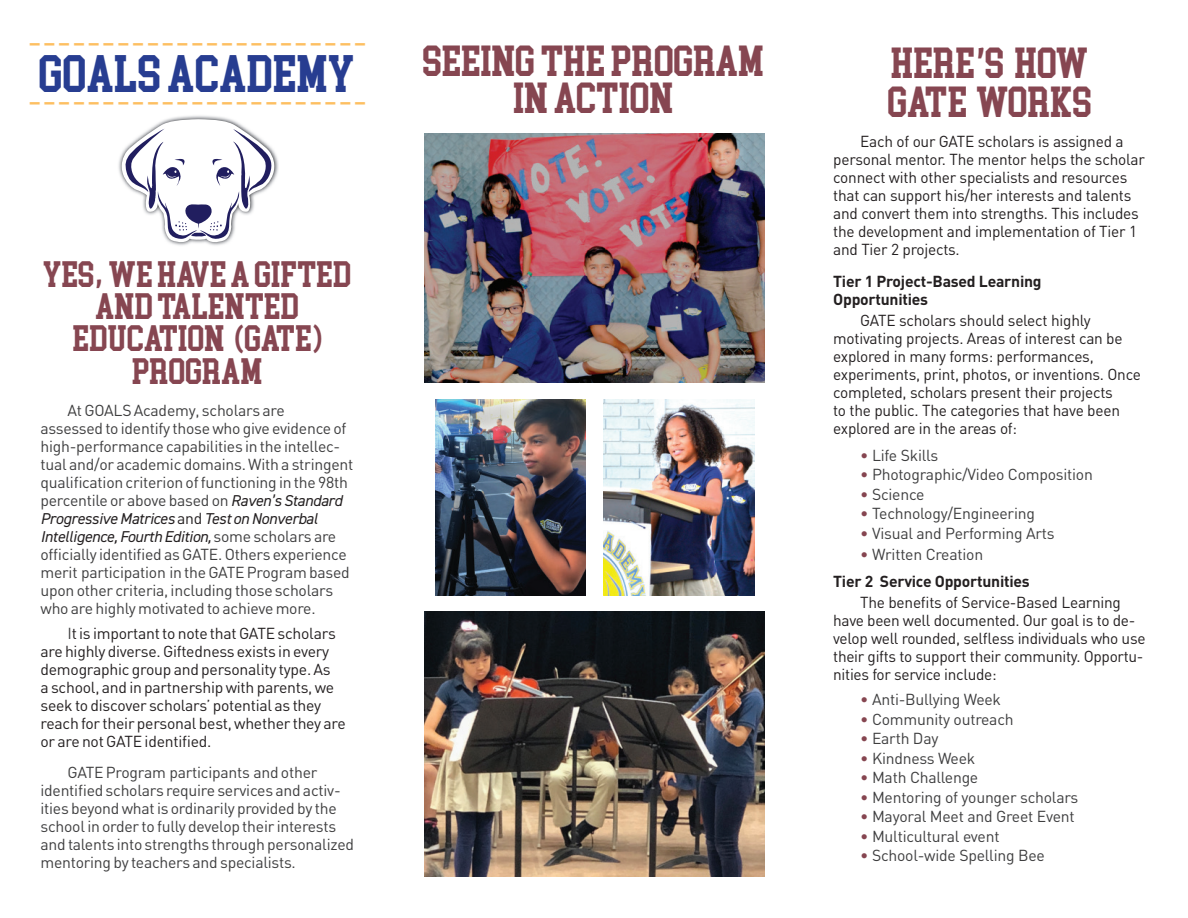
<style>
.page{position:relative;width:1188px;height:918px;background:#fff}
.page>*{position:absolute;margin:0;border:0;box-sizing:border-box;transform-origin:0 0}
.t1{font:47.25px "College Block 2.0";letter-spacing:-.015em;color:#273d91}
.t2{font:39px/37.5px "College Block 2.0";letter-spacing:-.02em;color:#864651;text-align:center}
.t3{font:36px "DIN";color:#fdbf62}
.t4{font:33px/32.2px "College Block 2.0";letter-spacing:-.015em;color:#864651;text-align:center}
.t5{font:15.75px/18px "DIN";letter-spacing:-.015em;color:#231f20}
.t6{font:15.75px/18px "DIN";letter-spacing:-.015em;color:#3e3e3f}
.t7{font:700 15.75px/18px "DIN";letter-spacing:-.015em;color:#231f20}
.t8{font:italic 15.75px/18px "DIN2014";letter-spacing:-.015em;color:#231f20}
.s1{font-family:"Rawson Pro";font-weight:600;font-size:38.25px}
.s2{font-family:"Rawson Pro";font-weight:600;font-size:33.75px}
.s3{font-family:"DIN2014";font-style:italic;color:#231f20}
.s4{font-family:"DIN";font-style:normal}
.s5{font-family:"DIN";font-style:normal;color:#3e3e3f}
.s6{color:#3e3e3f}
.s7{font-family:"Rawson Pro";font-weight:600;font-size:48px}
.s8{color:#864651}
.s9{font-weight:400;color:#864651}
.s10{font-weight:400;color:#3e3e3f}
</style>
<div class="page">
<img style="left:435px;top:399px;width:150px;height:197px">
<img style="left:424px;top:612px;width:341px;height:264px">
<img style="left:604px;top:399px;width:150px;height:197px">
<img style="left:424px;top:134px;width:341px;height:248px">
<img style="left:118px;top:115px;width:161px;height:131px">
<svg style="left:120px;top:119px;width:156px;height:124px"></svg>
<h3 class="t3" style="left:27px;top:18px;width:342px">-----------------------</h3>
<h1 class="t1" style="left:40px;top:41px;width:318px">GOALS ACADEMY</h1>
<h3 class="t3" style="left:27px;top:77px;width:342px">-----------------------</h3>
<h3 class="t4" style="left:44px;top:257px;width:310px">YES<span class="s1">,</span> WE HAVE A GIFTED<br>AND TALENTED<br>EDUCATION <span class="s2">(</span>GATE<span class="s2">)<br></span>PROGRAM</h3>
<p class="t6" style="left:41px;top:401px;width:314px;text-indent:27px">At GOALS Academy, scholars are<br>assessed to identify those who give evidence of high-performance capabilities in the intellec&shy;tual and/or academic domains. With a stringent qualification criterion of functioning in the 98th percentile or above based on <span class="s3">Raven’s Standard</span></p>
<p class="t8" style="left:41px;top:509px;width:297px">Progressive Matrices <span class="s4">and</span> Test on Nonverbal<br>Intelligence, Fourth Edition, <span class="s5">some scholars are</span></p>
<p class="t6" style="left:41px;top:545px;width:311px">officially identified as GATE. Others experience merit participation in the GATE Program based upon other criteria, including those scholars who are highly motivated to achieve more.</p>
<p class="t5" style="left:41px;top:624px;width:307px;text-indent:27px"><span class="s6">I</span>t is important to note that GATE scholars are highly diverse. Giftedness exists in every demographic group and personality type. As<br>a school, and in partnership with parents, we seek to discover scholars’ potential as they reach for their personal best, whether they are or are not GATE identified.</p>
<p class="t6" style="left:41px;top:763px;width:315px;text-indent:27px">GATE Program participants and other identified scholars require services and activ&shy;ities beyond what is ordinarily provided by the school in order to fully develop their interests and talents into strengths through personalized mentoring by teachers and specialists.</p>
<h2 class="t2" style="left:424px;top:41px;width:343px">SEEING THE PROGRAM<br>IN ACTION</h2>
<h2 class="t2" style="left:888px;top:43px;width:206px;line-height:39px;text-align:left">HERE<span class="s7">’</span>S HOW<br>GATE WORKS</h2>
<p class="t5" style="left:833px;top:132px;width:313px;text-indent:27px">Each of our GATE scholars is assigned a personal mentor. The mentor helps the scholar connect with other specialists and resources that can support his/her interests and talents and convert them into strengths. This includes the development and implementation of Tier 1 and Tier 2 projects.</p>
<p class="t7" style="left:833px;top:271px;width:210px">Tier 1 Project-Based Learning<br>Opportunities</p>
<p class="t5" style="left:833px;top:311px;width:309px;text-indent:27px">GATE scholars should select highly motivating projects. Areas of interest can be explored in many forms: performances, experiments, print, photos, or inventions. Once completed, scholars present their projects<br>to the public. The categories that have been explored are in the areas of:</p>
<p class="t6" style="left:860px;top:446px;width:80px"><span class="s8">•</span> Life Skills</p>
<p class="t6" style="left:860px;top:465px;width:234px"><span class="s8">•</span> Photographic/Video Composition</p>
<p class="t6" style="left:860px;top:485px;width:66px"><span class="s8">•</span> Science</p>
<p class="t6" style="left:860px;top:504px;width:176px"><span class="s8">•</span> Technology/Engineering</p>
<p class="t6" style="left:860px;top:524px;width:196px"><span class="s8">•</span> Visual and Performing Arts</p>
<p class="t7" style="left:833px;top:540px;width:198px;line-height:27px;text-indent:27px"><span class="s9">•</span> <span class="s10">Written Creation<br></span>Tier 2 Service Opportunities</p>
<p class="t5" style="left:833px;top:593px;width:314px;text-indent:27px">The benefits of Service-Based Learning have been well documented. Our goal is to de&shy;velop well rounded, selfless individuals who use their gifts to support their community. Opportu&shy;nities for service include:</p>
<p class="t6" style="left:860px;top:690px;width:142px"><span class="s8">•</span> Anti-Bullying Week</p>
<p class="t6" style="left:860px;top:710px;width:155px"><span class="s8">•</span> Community outreach</p>
<p class="t6" style="left:860px;top:729px;width:80px"><span class="s8">•</span> Earth Day</p>
<p class="t6" style="left:860px;top:749px;width:117px"><span class="s8">•</span> Kindness Week</p>
<p class="t6" style="left:860px;top:768px;width:120px"><span class="s8">•</span> Math Challenge</p>
<p class="t6" style="left:860px;top:788px;width:220px"><span class="s8">•</span> Mentoring of younger scholars</p>
<p class="t6" style="left:860px;top:807px;width:216px"><span class="s8">•</span> Mayoral Meet and Greet Event</p>
<p class="t6" style="left:860px;top:827px;width:141px"><span class="s8">•</span> Multicultural event</p>
<p class="t6" style="left:860px;top:846px;width:186px"><span class="s8">•</span> School-wide Spelling Bee</p>
</div>
